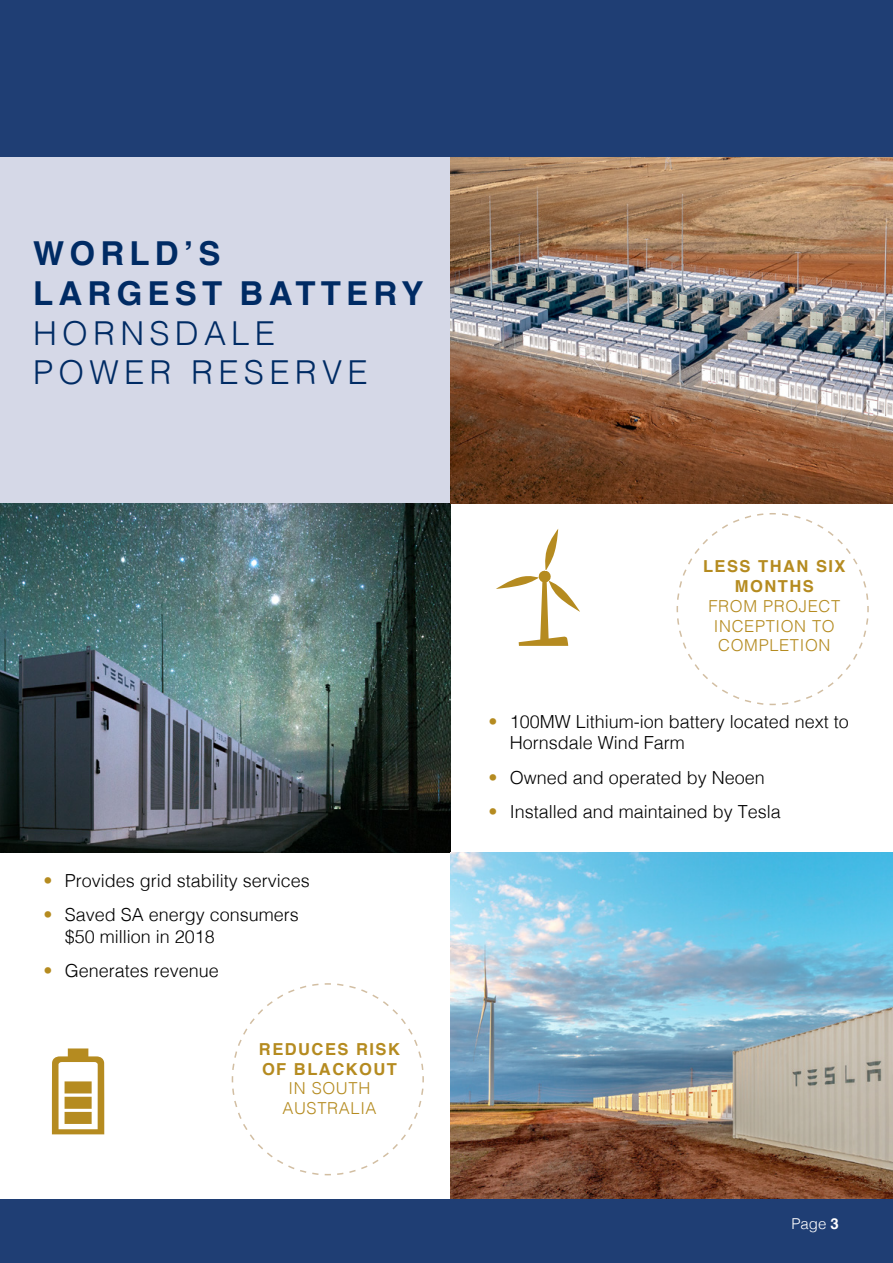
<style>
.page{position:relative;width:893px;height:1263px;background:#fff}
.page>*{position:absolute;margin:0;border:0;box-sizing:border-box;transform-origin:0 0}
.t1{font:700 33px/39.6px "Helvetica";letter-spacing:.16em;color:#002b64}
.t2{font:300 33px/39.6px "Helvetica";letter-spacing:.16em;color:#002b64}
.t3{font:300 18px/21.6px "Helvetica";color:#000}
.t4{font:300 16.5px/19.8px "Helvetica";letter-spacing:.04em;color:#b58b20;text-align:center}
.t5{font:700 16.5px/19.8px "Helvetica";letter-spacing:.09em;color:#b58b20;text-align:center}
.t6{font:300 15px "Helvetica";color:#fff}
.s1{color:#b58b20}
.s2{font-weight:700}
</style>
<div class="page">
<div style="left:0;top:154px;width:467px;height:349px;background:#d5d8e7"></div>
<img style="left:0;top:503px;width:450px;height:349px">
<img style="left:450px;top:156px;width:443px;height:347px">
<img style="left:450px;top:852px;width:443px;height:347px">
<svg style="left:676px;top:513px;width:193px;height:193px"></svg>
<svg style="left:231px;top:983px;width:193px;height:193px"></svg>
<svg style="left:496px;top:529px;width:84px;height:117px"></svg>
<svg style="left:52px;top:1048px;width:52px;height:86px"></svg>
<div style="left:0;top:1199px;width:893px;height:64px;background:#1f3e74"></div>
<div style="left:0;top:0;width:893px;height:156px;background:#1f3e74"></div>
<h1 class="t1" style="left:33px;top:234px;width:392px">WORLD’S<br>LARGEST BATTERY</h1>
<h1 class="t2" style="left:33px;top:311px;width:336px">HORNSDALE<br>POWER RESERVE</h1>
<p class="t3" style="left:44px;top:868px;width:268px"><span class="s1">•</span> Provides grid stability services</p>
<p class="t3" style="left:65px;top:903px;width:236px;text-indent:-21px"><span class="s1">•</span> Saved SA energy consumers $50 million in 2018</p>
<p class="t3" style="left:44px;top:958px;width:177px"><span class="s1">•</span> Generates revenue</p>
<p class="t5" style="left:259px;top:1039px;width:143px;text-align:left">REDUCES RISK<br>OF BLACKOUT</p>
<p class="t4" style="left:282px;top:1077px;width:96px">IN SOUTH<br>AUSTRALIA</p>
<p class="t5" style="left:703px;top:557px;width:144px">LESS THAN SIX<br>MONTHS</p>
<p class="t4" style="left:708px;top:595px;width:133px">FROM PROJECT<br>INCEPTION TO<br>COMPLETION</p>
<p class="t3" style="left:510px;top:709px;width:341px;text-indent:-21px"><span class="s1">•</span> 100MW Lithium-ion battery located next to<br>Hornsdale Wind Farm</p>
<p class="t3" style="left:488px;top:765px;width:278px"><span class="s1">•</span> Owned and operated by Neoen</p>
<p class="t3" style="left:488px;top:800px;width:294px"><span class="s1">•</span> Installed and maintained by Tesla</p>
<p class="t6" style="left:791px;top:1210px;width:49px">Page <span class="s2">3</span></p>
</div>
